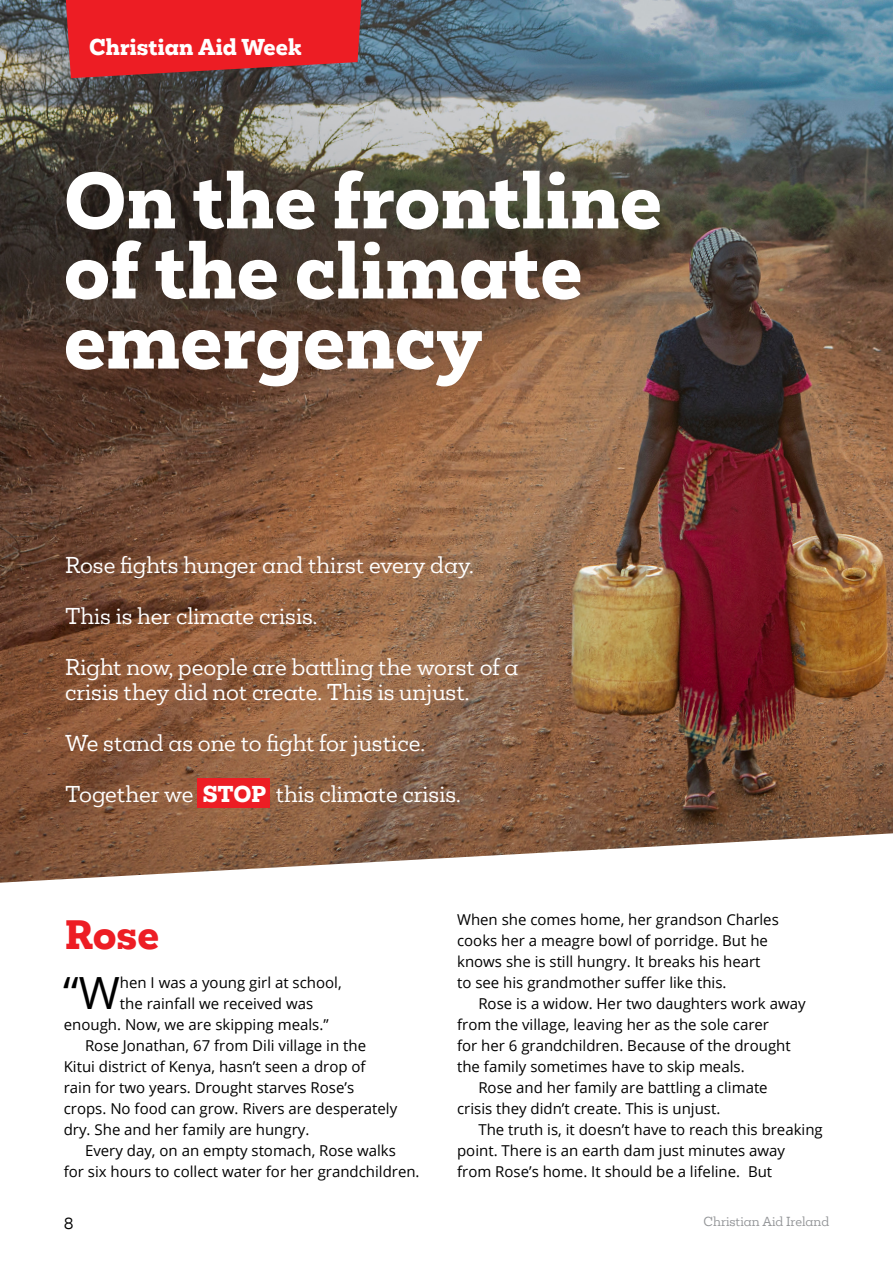
<style>
.page{position:relative;width:893px;height:1263px;background:#fff}
.page>*{position:absolute;margin:0;border:0;box-sizing:border-box;transform-origin:0 0}
.Headline{font:800 73.05px/70.1px "Mokoko";color:#fff}
.Basic__no_ident{font:44.4px "Open Sans";color:#000}
.Intro_Bold{font:800 37.5px "Mokoko";color:#ed1d24}
.Basic__no_ident-2{font:21px/25.5px "Mokoko";color:#fff}
.Intro_Bold-2{font:800 21px "Mokoko";color:#fff}
.Basic__no_ident-3{font:15px/21px "Open Sans";color:#000}
.t1{font:15px "Mokoko";color:#000}
.t2{font:12px "Mokoko";color:#939598}
.s1{font-weight:800}
</style>
<div class="page">
<img style="left:0;top:0;width:893px;height:883px">
<svg style="left:66px;top:0;width:295px;height:78px;background:#db242b"></svg>
<div style="left:198px;top:779px;width:72px;height:29px;background:#ed1d24"></div>
<p class="Intro_Bold-2" style="left:89px;top:33px;width:214px">Christian Aid Week</p>
<p class="Headline" style="left:64px;top:167px;width:600px">On the frontline of the climate emergency</p>
<p class="Basic__no_ident-2" style="left:65px;top:552px;width:410px">Rose fights hunger and thirst every day.</p>
<p class="Basic__no_ident-2" style="left:65px;top:603px;width:254px">This is her climate crisis.</p>
<p class="Basic__no_ident-2" style="left:65px;top:654px;width:455px">Right now, people are battling the worst of a crisis they did not create. This is unjust.</p>
<p class="Basic__no_ident-2" style="left:65px;top:730px;width:362px">We stand as one to fight for justice.</p>
<p class="Basic__no_ident-2" style="left:65px;top:781px;width:397px">Together we <span class="s1">STOP</span> this climate crisis.</p>
<p class="Intro_Bold" style="left:65px;top:910px;width:96px">Rose</p>
<p class="Basic__no_ident" style="left:63px;top:963px;width:58px">“W</p>
<p class="Basic__no_ident-3" style="left:120px;top:972px;width:223px">hen I was a young girl at school,</p>
<p class="Basic__no_ident-3" style="left:120px;top:993px;width:195px">the rainfall we received was</p>
<p class="Basic__no_ident-3" style="left:64px;top:1014px;width:266px">enough. Now, we are skipping meals.”</p>
<p class="Basic__no_ident-3" style="left:64px;top:1035px;width:335px;text-indent:21px">Rose Jonathan, 67 from Dili village in the Kitui district of Kenya, hasn’t seen a drop of<br>rain for two years. Drought starves Rose’s crops. No food can grow. Rivers are desperately dry. She and her family are hungry.</p>
<p class="Basic__no_ident-3" style="left:64px;top:1140px;width:357px;text-align:center">Every day, on an empty stomach, Rose walks<br>for six hours to collect water for her grandchildren.</p>
<p class="Basic__no_ident-3" style="left:457px;top:909px;width:323px">When she comes home, her grandson Charles cooks her a meagre bowl of porridge. But he knows she is still hungry. It breaks his heart<br>to see his grandmother suffer like this.</p>
<p class="Basic__no_ident-3" style="left:457px;top:993px;width:350px;text-indent:21px">Rose is a widow. Her two daughters work away from the village, leaving her as the sole carer<br>for her 6 grandchildren. Because of the drought the family sometimes have to skip meals.</p>
<p class="Basic__no_ident-3" style="left:457px;top:1077px;width:312px;text-indent:21px">Rose and her family are battling a climate crisis they didn’t create. This is unjust.</p>
<p class="Basic__no_ident-3" style="left:457px;top:1119px;width:367px;text-indent:21px">The truth is, it doesn’t have to reach this breaking point. There is an earth dam just minutes away from Rose’s home. It should be a lifeline. But</p>
<p class="t1" style="left:64px;top:1213px;width:11px">8</p>
<p class="t2" style="left:704px;top:1213px;width:127px">Christian Aid Ireland</p>
</div>
